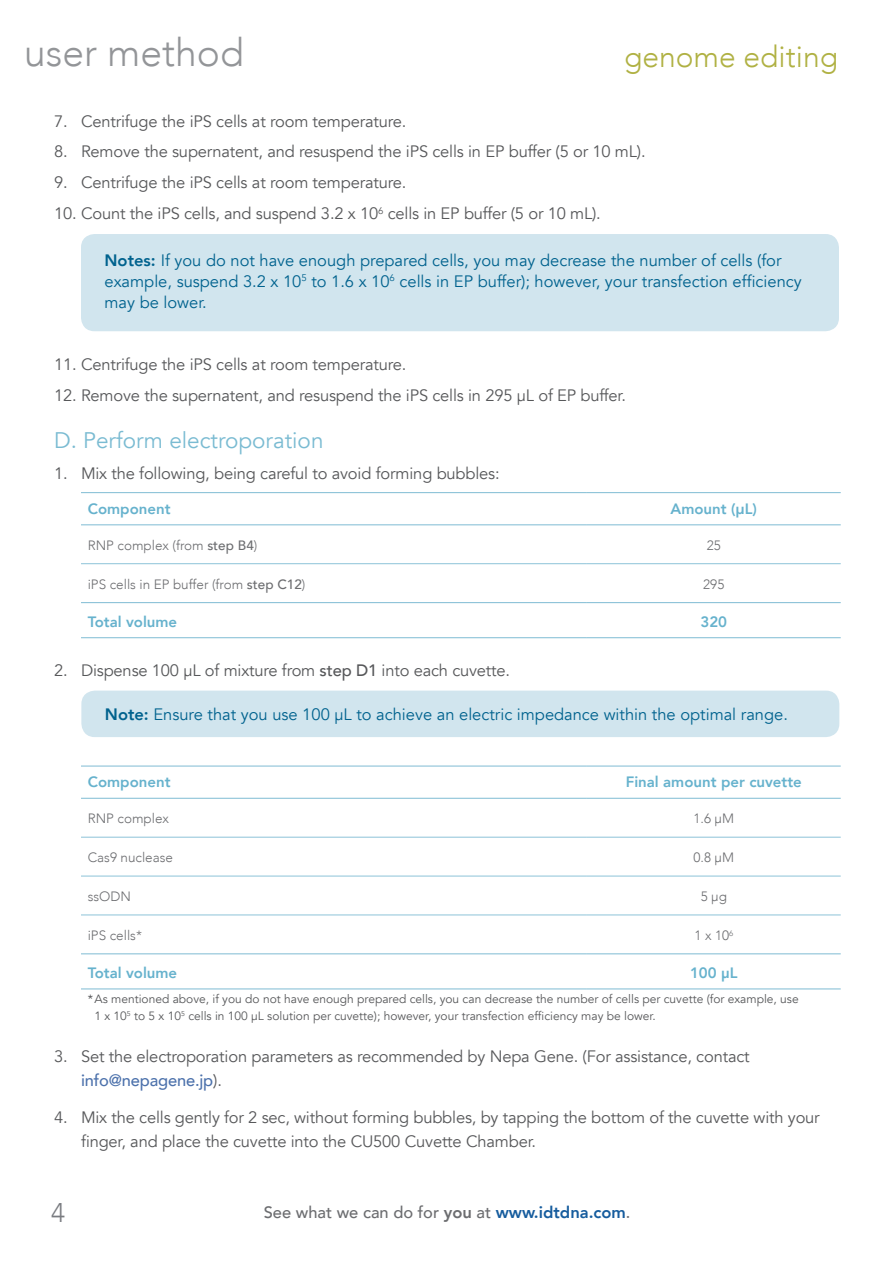
<style>
.page{position:relative;width:893px;height:1263px;background:#fff}
.page>*{position:absolute;margin:0;border:0;box-sizing:border-box;transform-origin:0 0}
.t1{font:300 39px "Avenir";color:#939598}
.t2{font:300 30px "Avenir";color:#b0b143}
.t3{font:300 27px "Avenir";color:#7a7c81}
.t4{font:22.5px "Avenir";color:#7abbd2}
.t5{font:16.5px/24px "Avenir";letter-spacing:-.01em;color:#57585a}
.Note_no_Indent__in_b{font:16.5px/21px "Avenir";color:#00628e}
.t6{font:500 16.5px "Avenir";color:#6c6d70}
.Table_Header_Col_1{font:800 15px "Avenir";color:#66b2cd}
.Table_Header_Row{font:800 15px "Avenir";color:#66b2cd}
.Table_Body_Col_1{font:300 13.5px "Avenir";color:#6c6d70}
.Table_Body_Col_cente{font:300 13.5px "Avenir";color:#6c6d70}
.Table_Caption{font:12px/16.5px "Avenir";color:#57585a}
.s1{font-weight:800}
.s2{font-weight:500}
.s3{font-weight:500;color:#4d72ac}
.s4{font-weight:800;color:#175d9e}
</style>
<div class="page">
<hr style="left:81px;top:563px;width:506px;height:1px;background:#8dc3d8">
<hr style="left:587px;top:563px;width:254px;height:1px;background:#8dc3d8">
<hr style="left:81px;top:492px;width:506px;height:1px;background:#8dc3d8">
<hr style="left:587px;top:492px;width:254px;height:1px;background:#8dc3d8">
<hr style="left:81px;top:524px;width:506px;height:1px;background:#8dc3d8">
<hr style="left:587px;top:524px;width:254px;height:1px;background:#8dc3d8">
<hr style="left:81px;top:602px;width:506px;height:1px;background:#8dc3d8">
<hr style="left:587px;top:602px;width:254px;height:1px;background:#8dc3d8">
<hr style="left:81px;top:637px;width:506px;height:1px;background:#8dc3d8">
<hr style="left:587px;top:637px;width:254px;height:1px;background:#8dc3d8">
<hr style="left:81px;top:837px;width:506px;height:1px;background:#8dc3d8">
<hr style="left:587px;top:837px;width:254px;height:1px;background:#8dc3d8">
<hr style="left:81px;top:765px;width:506px;height:2px;background:#8dc3d8">
<hr style="left:587px;top:765px;width:254px;height:2px;background:#8dc3d8">
<hr style="left:81px;top:798px;width:506px;height:1px;background:#8dc3d8">
<hr style="left:587px;top:798px;width:254px;height:1px;background:#8dc3d8">
<hr style="left:81px;top:953px;width:506px;height:1px;background:#8dc3d8">
<hr style="left:587px;top:953px;width:254px;height:1px;background:#8dc3d8">
<hr style="left:81px;top:988px;width:506px;height:1px;background:#8dc3d8">
<hr style="left:587px;top:988px;width:254px;height:1px;background:#8dc3d8">
<hr style="left:81px;top:876px;width:506px;height:1px;background:#8dc3d8">
<hr style="left:587px;top:876px;width:254px;height:1px;background:#8dc3d8">
<hr style="left:81px;top:915px;width:506px;height:1px;background:#8dc3d8">
<hr style="left:587px;top:915px;width:254px;height:1px;background:#8dc3d8">
<div style="left:81px;top:691px;width:758px;height:46px;background:#d1e5ee;border-radius:14px"></div>
<div style="left:81px;top:234px;width:758px;height:97px;background:#d1e5ee;border-radius:14px"></div>
<h1 class="t1" style="left:24px;top:29px;width:221px">user method</h1>
<h2 class="t2" style="left:624px;top:39px;width:216px">genome editing</h2>
<p class="t5" style="left:54px;top:109px;width:354px">7. Centrifuge the iPS cells at room temperature.</p>
<p class="t5" style="left:54px;top:140px;width:593px">8. Remove the supernatent, and resuspend the iPS cells in EP buffer (5 or 10 mL).</p>
<p class="t5" style="left:54px;top:171px;width:354px">9. Centrifuge the iPS cells at room temperature.</p>
<p class="t5" style="left:54px;top:202px;width:548px">10. Count the iPS cells, and suspend 3.2 x 10<sup>6</sup> cells in EP buffer (5 or 10 mL).</p>
<p class="Note_no_Indent__in_b" style="left:105px;top:250px;width:699px"><span class="s1">Notes:</span> If you do not have enough prepared cells, you may decrease the number of cells (for example, suspend 3.2 x 10<sup>5</sup> to 1.6 x 10<sup>6</sup> cells in EP buffer); however, your transfection efficiency may be lower.</p>
<p class="t5" style="left:54px;top:352px;width:354px">11. Centrifuge the iPS cells at room temperature.</p>
<p class="t5" style="left:54px;top:383px;width:573px">12. Remove the supernatent, and resuspend the iPS cells in 295 µL of EP buffer.</p>
<h2 class="t4" style="left:54px;top:427px;width:271px">D. Perform electroporation</h2>
<p class="t5" style="left:54px;top:461px;width:447px">1. Mix the following, being careful to avoid forming bubbles:</p>
<p class="Table_Header_Col_1" style="left:88px;top:497px;width:84px">Component</p>
<p class="Table_Header_Row" style="left:670px;top:497px;width:88px">Amount (μL)</p>
<p class="Table_Body_Col_1" style="left:88px;top:537px;width:171px">RNP complex (from <span class="s2">step B4</span>)</p>
<p class="Table_Body_Col_cente" style="left:707px;top:537px;width:16px">25</p>
<p class="Table_Body_Col_1" style="left:88px;top:576px;width:219px">iPS cells in EP buffer (from <span class="s2">step C12</span>)</p>
<p class="Table_Body_Col_cente" style="left:703px;top:576px;width:23px">295</p>
<p class="Table_Header_Col_1" style="left:88px;top:610px;width:91px">Total volume</p>
<p class="Table_Header_Row" style="left:700px;top:610px;width:28px">320</p>
<p class="t5" style="left:54px;top:658px;width:458px">2. Dispense 100 μL of mixture from <span class="s2">step D1</span> into each cuvette.</p>
<p class="Note_no_Indent__in_b" style="left:105px;top:704px;width:684px"><span class="s1">Note:</span> Ensure that you use 100 μL to achieve an electric impedance within the optimal range.</p>
<p class="Table_Header_Col_1" style="left:88px;top:771px;width:84px">Component</p>
<p class="Table_Header_Row" style="left:626px;top:771px;width:178px">Final amount per cuvette</p>
<p class="Table_Body_Col_1" style="left:88px;top:811px;width:83px">RNP complex</p>
<p class="Table_Body_Col_cente" style="left:693px;top:811px;width:42px">1.6 µM</p>
<p class="Table_Body_Col_1" style="left:88px;top:850px;width:87px">Cas9 nuclease</p>
<p class="Table_Body_Col_cente" style="left:693px;top:850px;width:42px">0.8 µM</p>
<p class="Table_Body_Col_1" style="left:88px;top:888px;width:45px">ssODN</p>
<p class="Table_Body_Col_cente" style="left:701px;top:888px;width:28px">5 μg</p>
<p class="Table_Body_Col_1" style="left:88px;top:927px;width:56px">iPS cells*</p>
<p class="Table_Body_Col_cente" style="left:694px;top:927px;width:40px">1 x 10<sup>6</sup></p>
<p class="Table_Header_Col_1" style="left:88px;top:961px;width:91px">Total volume</p>
<p class="Table_Header_Row" style="left:690px;top:961px;width:49px">100 µL</p>
<p class="Table_Caption" style="left:94px;top:991px;width:706px;text-indent:-7px">*As mentioned above, if you do not have enough prepared cells, you can decrease the number of cells per cuvette (for example, use<br>1 x 10<sup>5</sup> to 5 x 10<sup>5</sup> cells in 100 μL solution per cuvette); however, your transfection efficiency may be lower.</p>
<p class="t5" style="left:81px;top:1044px;width:670px;text-indent:-27px">3. Set the electroporation parameters as recommended by Nepa Gene. (For assistance, contact <span class="s3">info@nepagene.jp</span>).</p>
<p class="t5" style="left:81px;top:1105px;width:740px;text-indent:-27px">4. Mix the cells gently for 2 sec, without forming bubbles, by tapping the bottom of the cuvette with your finger, and place the cuvette into the CU500 Cuvette Chamber.</p>
<h3 class="t3" style="left:51px;top:1196px;width:16px">4</h3>
<p class="t6" style="left:264px;top:1198px;width:368px">See what we can do for <span class="s1">you</span> at <span class="s4">www.idtdna.com</span>.</p>
</div>
